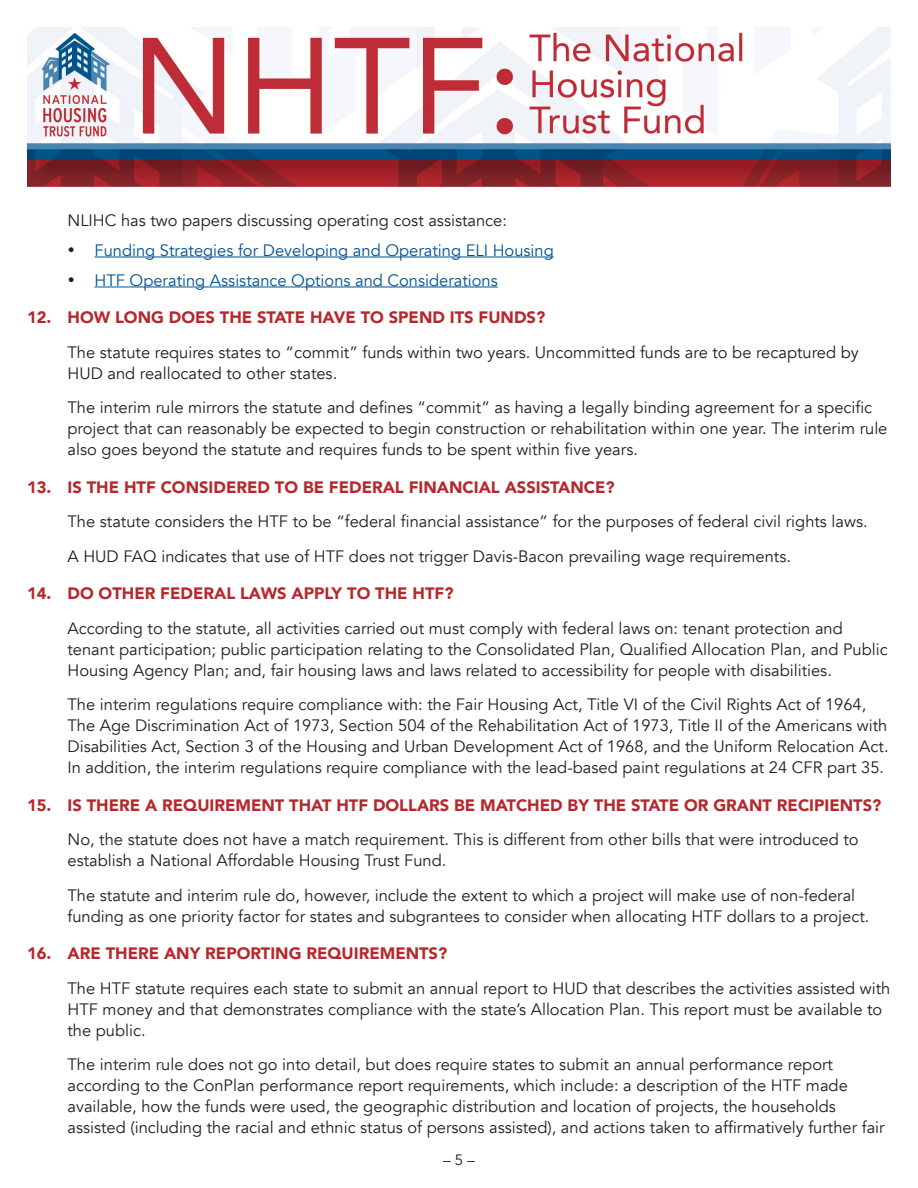
<style>
.page{position:relative;width:918px;height:1188px;background:#fff}
.page>*{position:absolute;margin:0;border:0;box-sizing:border-box;transform-origin:0 0}
.Body_Text_Indent{font:16.5px/21px "Avenir";color:#231f20}
.t1{font:900 16.5px "Avenir";color:#b6282d}
.t2{font:16.5px "Avenir";color:#005294}
.t3{font:15px "Avenir";color:#231f20}
.s1{color:#231f20}
</style>
<div class="page">
<img style="left:27px;top:27px;width:864px;height:160px">
<hr style="left:94px;top:257px;width:460px;height:1px;background:#005294">
<hr style="left:94px;top:287px;width:404px;height:1px;background:#005294">
<p class="Body_Text_Indent" style="left:68px;top:210px;width:441px">NLIHC has two papers discussing operating cost assistance:</p>
<p class="t2" style="left:68px;top:240px;width:488px"><span class="s1">•</span> Funding Strategies for Developing and Operating ELI Housing</p>
<p class="t2" style="left:68px;top:270px;width:432px"><span class="s1">•</span> HTF Operating Assistance Options and Considerations</p>
<p class="t1" style="left:27px;top:303px;width:520px">12. HOW LONG DOES THE STATE HAVE TO SPEND ITS FUNDS?</p>
<p class="Body_Text_Indent" style="left:68px;top:342px;width:793px">The statute requires states to “commit” funds within two years. Uncommitted funds are to be recaptured by<br>HUD and reallocated to other states.</p>
<p class="Body_Text_Indent" style="left:68px;top:397px;width:821px">The interim rule mirrors the statute and defines “commit” as having a legally binding agreement for a specific project that can reasonably be expected to begin construction or rehabilitation within one year. The interim rule also goes beyond the statute and requires funds to be spent within five years.</p>
<p class="t1" style="left:27px;top:473px;width:589px">13. IS THE HTF CONSIDERED TO BE FEDERAL FINANCIAL ASSISTANCE?</p>
<p class="Body_Text_Indent" style="left:68px;top:511px;width:802px">The statute considers the HTF to be “federal financial assistance” for the purposes of federal civil rights laws.</p>
<p class="Body_Text_Indent" style="left:68px;top:546px;width:725px">A HUD FAQ indicates that use of HTF does not trigger Davis-Bacon prevailing wage requirements.</p>
<p class="t1" style="left:27px;top:579px;width:428px">14. DO OTHER FEDERAL LAWS APPLY TO THE HTF?</p>
<p class="Body_Text_Indent" style="left:68px;top:618px;width:822px">According to the statute, all activities carried out must comply with federal laws on: tenant protection and tenant participation; public participation relating to the Consolidated Plan, Qualified Allocation Plan, and Public<br>Housing Agency Plan; and, fair housing laws and laws related to accessibility for people with disabilities.</p>
<p class="Body_Text_Indent" style="left:68px;top:694px;width:823px">The interim regulations require compliance with: the Fair Housing Act, Title VI of the Civil Rights Act of 1964, The Age Discrimination Act of 1973, Section 504 of the Rehabilitation Act of 1973, Title II of the Americans with Disabilities Act, Section 3 of the Housing and Urban Development Act of 1968, and the Uniform Relocation Act.<br>In addition, the interim regulations require compliance with the lead-based paint regulations at 24 CFR part 35.</p>
<p class="t1" style="left:27px;top:791px;width:856px">15. IS THERE A REQUIREMENT THAT HTF DOLLARS BE MATCHED BY THE STATE OR GRANT RECIPIENTS?</p>
<p class="Body_Text_Indent" style="left:68px;top:829px;width:793px">No, the statute does not have a match requirement. This is different from other bills that were introduced to establish a National Affordable Housing Trust Fund.</p>
<p class="Body_Text_Indent" style="left:68px;top:885px;width:803px">The statute and interim rule do, however, include the extent to which a project will make use of non-federal funding as one priority factor for states and subgrantees to consider when allocating HTF dollars to a project.</p>
<p class="t1" style="left:27px;top:939px;width:422px">16. ARE THERE ANY REPORTING REQUIREMENTS?</p>
<p class="Body_Text_Indent" style="left:68px;top:978px;width:825px">The HTF statute requires each state to submit an annual report to HUD that describes the activities assisted with<br>HTF money and that demonstrates compliance with the state’s Allocation Plan. This report must be available to the public.</p>
<p class="Body_Text_Indent" style="left:68px;top:1054px;width:819px">The interim rule does not go into detail, but does require states to submit an annual performance report according to the ConPlan performance report requirements, which include: a description of the HTF made available, how the funds were used, the geographic distribution and location of projects, the households assisted (including the racial and ethnic status of persons assisted), and actions taken to affirmatively further fair</p>
<p class="t3" style="left:443px;top:1151px;width:33px">– 5 –</p>
</div>
